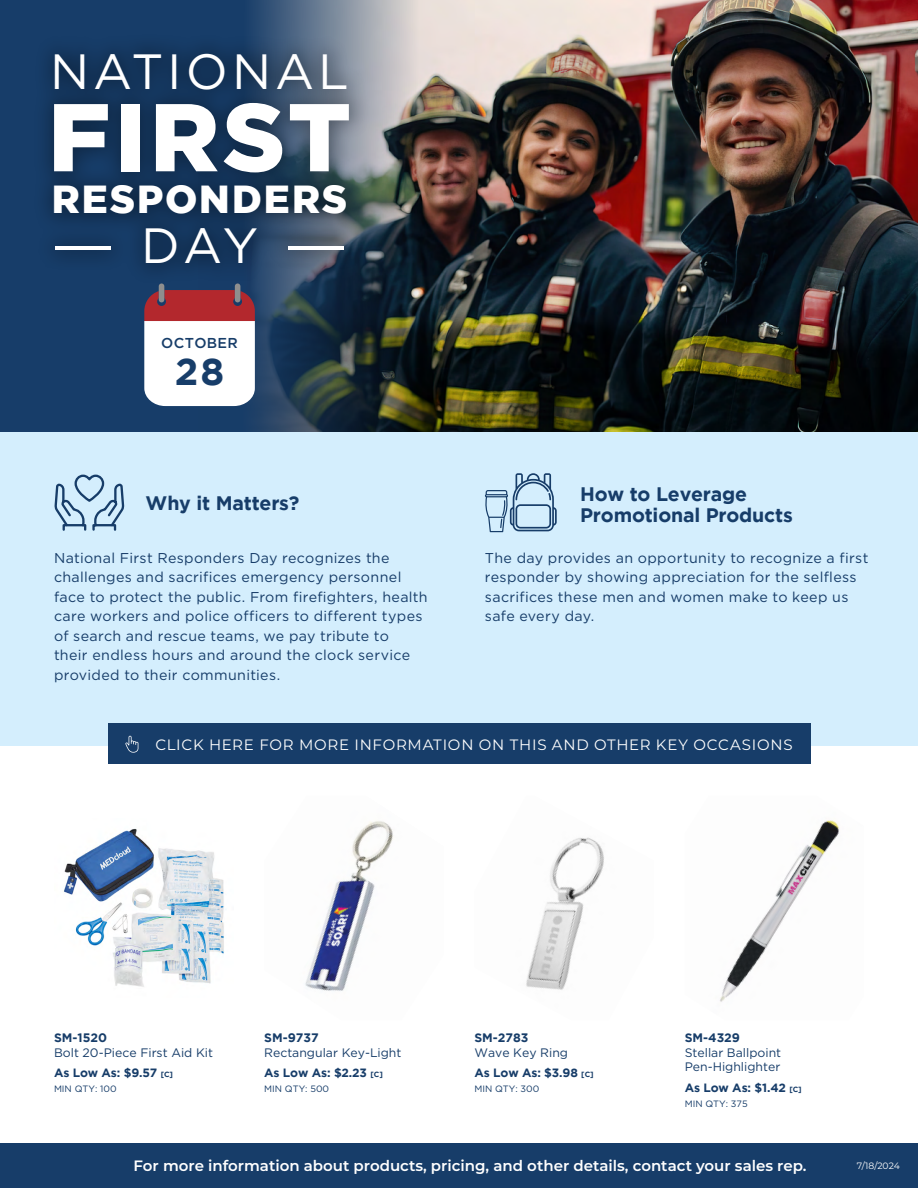
<style>
.page{position:relative;width:918px;height:1188px;background:#fff}
.page>*{position:absolute;margin:0;border:0;box-sizing:border-box;transform-origin:0 0}
.t1{font:900 96px "Gotham";letter-spacing:.04em;color:#fff}
.t2{font:49.5px "Gotham";letter-spacing:.08em;color:#fff}
.t3{font:49.5px "Gotham";letter-spacing:.08em;color:#fff;scale:1.45 1}
.t4{font:900 39px "Gotham";letter-spacing:.05em;color:#fff}
.t5{font:700 37.8px "Gotham";color:#173d69}
.t6{font:700 19.5px/21.1px "Gotham";letter-spacing:-.01em;color:#173d69}
.t7{font:600 15px "Montserrat";color:#fff}
.t8{font:15px "Montserrat";letter-spacing:.05em;color:#fff}
.t9{font:500 14.4px "Gotham";letter-spacing:.025em;color:#173d69}
.t10{font:14.25px/19.5px "Gotham";letter-spacing:.025em;color:#173d69}
.t11{font:12.3px/14.7px "Gotham";color:#173d69}
.t12{font:700 12.3px "Gotham";color:#173d69}
.t13{font:700 12px "Gotham";letter-spacing:-.01em;color:#173d69}
.t14{font:9.15px "Gotham";color:#173d69}
.t15{font:9.15px "Montserrat";letter-spacing:-.005em;color:#fff}
.s1{font-size:7.5px}
</style>
<div class="page">
<div style="left:0;top:0;width:918px;height:432px;background:#173d69"></div>
<img style="left:198px;top:0;width:720px;height:432px">
<div style="left:0;top:432px;width:918px;height:313px;background:#d4eefd"></div>
<div style="left:0;top:1143px;width:918px;height:45px;background:#173d69"></div>
<svg style="left:54px;top:474px;width:71px;height:57px"></svg>
<svg style="left:485px;top:473px;width:72px;height:59px"></svg>
<div style="left:32px;top:32px;width:339px;height:252px;background:#000;opacity:.35"></div>
<svg style="left:144px;top:290px;width:111px;height:116px"></svg>
<div style="left:159px;top:284px;width:5px;height:18px;background:#8e8e8e;border-radius:3px"></div>
<div style="left:235px;top:284px;width:5px;height:18px;background:#8e8e8e;border-radius:3px"></div>
<img style="left:64px;top:828px;width:160px;height:159px">
<img style="left:305px;top:821px;width:88px;height:170px">
<img style="left:526px;top:837px;width:78px;height:153px">
<img style="left:720px;top:820px;width:120px;height:182px">
<div style="left:108px;top:724px;width:702px;height:40px;background:#173d69"></div>
<svg style="left:125px;top:736px;width:13px;height:17px"></svg>
<h2 class="t2" style="left:50px;top:40px;width:300px">NATIONAL</h2>
<h1 class="t1" style="left:48px;top:82px;width:304px">FIRST</h1>
<h3 class="t4" style="left:52px;top:177px;width:297px">RESPONDERS</h3>
<h2 class="t3" style="left:51px;top:214px;width:206px">— DAY —</h2>
<p class="t9" style="left:161px;top:335px;width:78px">OCTOBER</p>
<h3 class="t5" style="left:175px;top:350px;width:51px">28</h3>
<h3 class="t6" style="left:146px;top:492px;width:155px">Why it Matters?</h3>
<p class="t10" style="left:54px;top:548px;width:375px">National First Responders Day recognizes the challenges and sacrifices emergency personnel face to protect the public. From firefighters, health care workers and police officers to different types of search and rescue teams, we pay tribute to<br>their endless hours and around the clock service provided to their communities.</p>
<h3 class="t6" style="left:580px;top:483px;width:214px">How to Leverage<br>Promotional Products</h3>
<p class="t10" style="left:485px;top:548px;width:385px">The day provides an opportunity to recognize a first responder by showing appreciation for the selfless sacrifices these men and women make to keep us safe every day.</p>
<p class="t8" style="left:155px;top:735px;width:639px">CLICK HERE FOR MORE INFORMATION ON THIS AND OTHER KEY OCCASIONS</p>
<p class="t12" style="left:54px;top:1030px;width:55px">SM-1520</p>
<p class="t11" style="left:54px;top:1045px;width:161px">Bolt 20-Piece First Aid Kit</p>
<p class="t13" style="left:54px;top:1066px;width:121px">As Low As: $9.57 <span class="s1">[C]</span></p>
<p class="t14" style="left:54px;top:1084px;width:64px">MIN QTY: 100</p>
<p class="t12" style="left:264px;top:1030px;width:56px">SM-9737</p>
<p class="t11" style="left:264px;top:1045px;width:139px">Rectangular Key-Light</p>
<p class="t13" style="left:264px;top:1066px;width:120px">As Low As: $2.23 <span class="s1">[C]</span></p>
<p class="t14" style="left:264px;top:1084px;width:66px">MIN QTY: 500</p>
<p class="t12" style="left:474px;top:1030px;width:56px">SM-2783</p>
<p class="t11" style="left:474px;top:1045px;width:95px">Wave Key Ring</p>
<p class="t13" style="left:474px;top:1066px;width:121px">As Low As: $3.98 <span class="s1">[C]</span></p>
<p class="t14" style="left:474px;top:1084px;width:66px">MIN QTY: 300</p>
<p class="t12" style="left:685px;top:1030px;width:57px">SM-4329</p>
<p class="t11" style="left:685px;top:1045px;width:98px">Stellar Ballpoint<br>Pen-Highlighter</p>
<p class="t13" style="left:685px;top:1081px;width:118px">As Low As: $1.42 <span class="s1">[C]</span></p>
<p class="t14" style="left:685px;top:1099px;width:64px">MIN QTY: 375</p>
<p class="t7" style="left:134px;top:1155px;width:674px">For more information about products, pricing, and other details, contact your sales rep.</p>
<p class="t15" style="left:857px;top:1160px;width:45px">7/18/2024</p>
</div>
